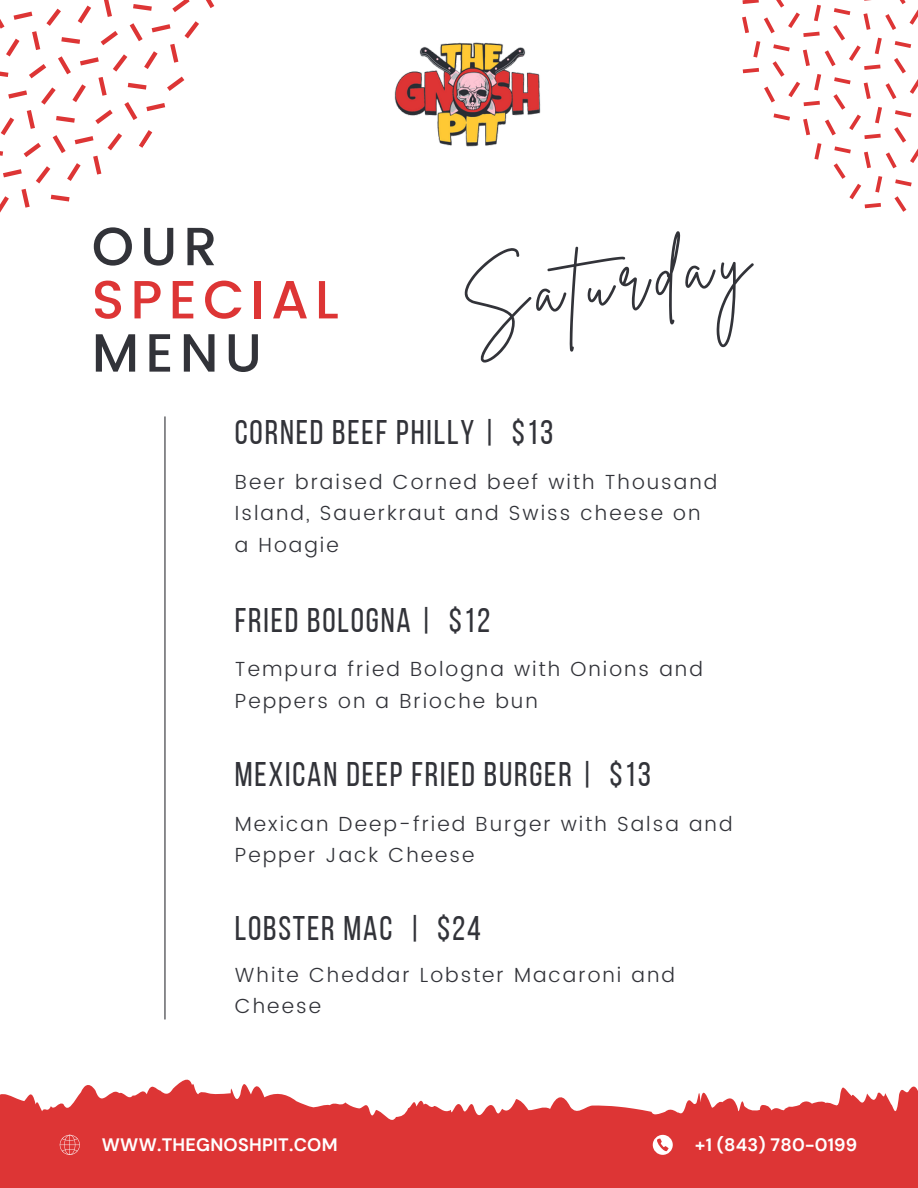
<style>
.page{position:relative;width:918px;height:1188px;background:#fff}
.page>*{position:absolute;margin:0;border:0;box-sizing:border-box;transform-origin:0 0}
.t1{font:70.05px "Brittany Signature";color:#323339}
.t2{font:500 53.7px/53.2px "Poppins";letter-spacing:.115em;color:#323339}
.t3{font:34.2px "Bebas Neue";letter-spacing:.055em;color:#323339}
.t4{font:300 20.4px/31.5px "Poppins";letter-spacing:.1em;color:#323339}
.t5{font:700 18px "DM Sans";letter-spacing:.015em;color:#fff}
.s1{color:#dd3535}
</style>
<div class="page">
<img style="left:394px;top:42px;width:147px;height:105px">
<svg style="left:0;top:1088px;width:918px;height:100px;background:#e15151"></svg>
<svg style="left:653px;top:1135px;width:20px;height:20px"></svg>
<svg style="left:0;top:0;width:215px;height:213px"></svg>
<svg style="left:742px;top:0;width:176px;height:212px"></svg>
<svg style="left:60px;top:1135px;width:20px;height:20px"></svg>
<hr style="left:164px;top:417px;width:2px;height:602px;background:#323339">
<h3 class="t2" style="left:92px;top:220px;width:248px">OUR<br><span class="s1">SPECIAL<br></span>MENU</h3>
<h4 class="t1" style="left:455px;top:259px;width:292px;rotate:-9deg">Saturday</h4>
<h1 class="t3" style="left:235px;top:419px;width:320px">CORNED BEEF PHILLY | $13</h1>
<h2 class="t4" style="left:235px;top:466px;width:484px">Beer braised Corned beef with Thousand<br>Island, Sauerkraut and Swiss cheese on a Hoagie</h2>
<h3 class="t3" style="left:235px;top:606px;width:257px">FRIED BOLOGNA | $12</h3>
<h4 class="t4" style="left:235px;top:654px;width:470px">Tempura fried Bologna with Onions and<br>Peppers on a Brioche bun</h4>
<h3 class="t3" style="left:235px;top:760px;width:418px">MEXICAN DEEP FRIED BURGER | $13</h3>
<h4 class="t4" style="left:235px;top:808px;width:499px">Mexican Deep-fried Burger with Salsa and<br>Pepper Jack Cheese</h4>
<h3 class="t3" style="left:235px;top:914px;width:247px">LOBSTER MAC | $24</h3>
<h4 class="t4" style="left:235px;top:959px;width:442px">White Cheddar Lobster Macaroni and<br>Cheese</h4>
<p class="t5" style="left:102px;top:1133px;width:237px">WWW.THEGNOSHPIT.COM</p>
<p class="t5" style="left:695px;top:1133px;width:164px">+1 (843) 780-0199</p>
</div>
